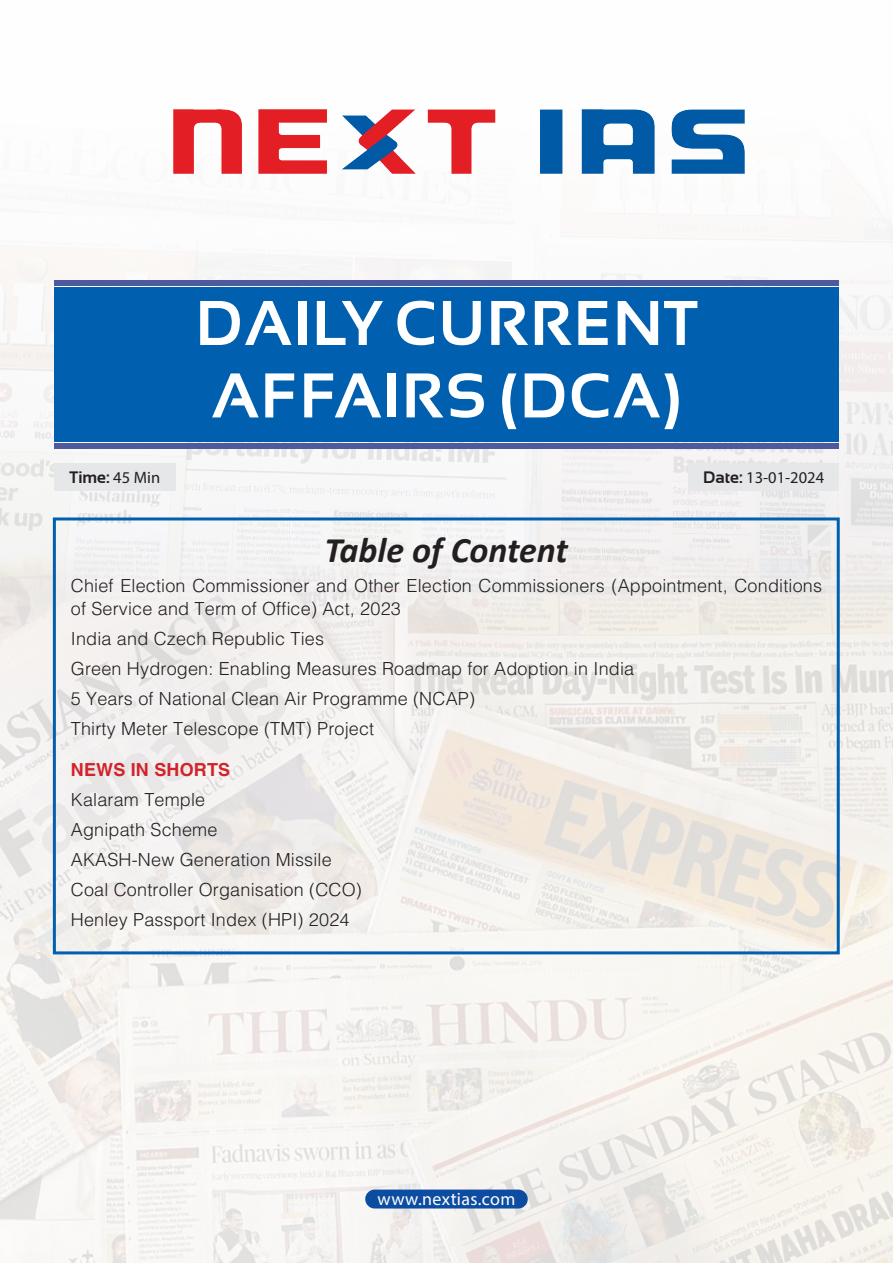
<style>
.page{position:relative;width:893px;height:1263px;background:#fff}
.page>*{position:absolute;margin:0;border:0;box-sizing:border-box;transform-origin:0 0}
.t1{font:700 63px/72.4px "Sansation";letter-spacing:.02em;color:#fff}
.body{font:italic 700 36px "Calibri";color:#231f20}
.body-2{font:300 18px/22.5px "Helvetica";letter-spacing:.01em;color:#231f20}
.t2{font:18px "Myriad Pro";letter-spacing:.02em;color:#fff}
.body-3{font:700 18px "Helvetica";letter-spacing:.01em;color:#d1232a}
.t3{font:16.5px "Myriad Pro";color:#231f20}
.t4{font:700 16.5px "Sansation";color:#231f20}
.s1{font-family:"Myriad Pro";font-weight:400}
.s2{font-family:"Sansation";font-weight:700}
</style>
<div class="page">
<img style="left:0;top:109px;width:893px;height:425px">
<img style="left:0;top:534px;width:893px;height:729px">
<img style="left:174px;top:109px;width:570px;height:64px">
<div style="left:54px;top:287px;width:785px;height:154px;background:#0060af"></div>
<div style="left:54px;top:443px;width:785px;height:5px;background:#4d5a9e"></div>
<div style="left:54px;top:280px;width:785px;height:6px;background:#4d5a9e"></div>
<div style="left:53px;top:517px;width:787px;height:437px;border:3px solid #0060af"></div>
<div style="left:54px;top:463px;width:122px;height:27px;background:#e6e7e9"></div>
<div style="left:688px;top:463px;width:151px;height:27px;background:#e6e7e9"></div>
<div style="left:365px;top:1189px;width:163px;height:19px;background:#0d4da1;border-radius:9px"></div>
<p class="t1" style="left:196px;top:287px;width:503px">DAILY CURRENT<br>AFFAIRS (DCA)</p>
<p class="t4" style="left:70px;top:467px;width:92px">Time: <span class="s1">45 Min</span></p>
<p class="t3" style="left:703px;top:467px;width:123px"><span class="s2">Date:</span> 13-01-2024</p>
<p class="body" style="left:324px;top:525px;width:245px">Table of Content</p>
<p class="body-2" style="left:71px;top:574px;width:753px">Chief Election Commissioner and Other Election Commissioners (Appointment, Conditions of Service and Term of Office) Act, 2023</p>
<p class="body-2" style="left:71px;top:627px;width:255px">India and Czech Republic Ties</p>
<p class="body-2" style="left:71px;top:657px;width:565px">Green Hydrogen: Enabling Measures Roadmap for Adoption in India</p>
<p class="body-2" style="left:71px;top:687px;width:406px">5 Years of National Clean Air Programme (NCAP)</p>
<p class="body-2" style="left:71px;top:717px;width:305px">Thirty Meter Telescope (TMT) Project</p>
<p class="body-3" style="left:71px;top:758px;width:161px">NEWS IN SHORTS</p>
<p class="body-2" style="left:71px;top:787px;width:136px">Kalaram Temple</p>
<p class="body-2" style="left:71px;top:817px;width:148px">Agnipath Scheme</p>
<p class="body-2" style="left:71px;top:847px;width:262px">AKASH-New Generation Missile</p>
<p class="body-2" style="left:71px;top:877px;width:292px">Coal Controller Organisation (CCO)</p>
<p class="body-2" style="left:71px;top:907px;width:280px">Henley Passport Index (HPI) 2024</p>
<p class="t2" style="left:378px;top:1188px;width:139px">www.nextias.com</p>
</div>
